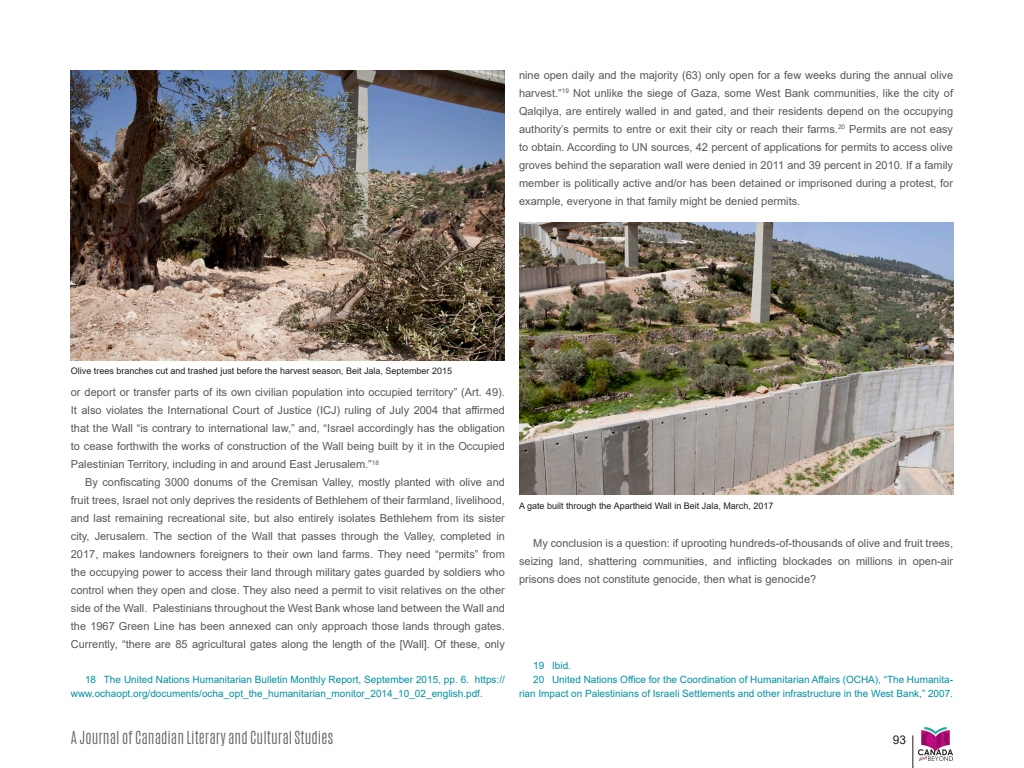
<style>
.page{position:relative;width:1024px;height:768px;background:#fff}
.page>*{position:absolute;margin:0;border:0;box-sizing:border-box;transform-origin:0 0}
.t1{font:300 15px "Antonio";color:#646463}
.t2{font:12px "Arial";color:#1d1d1b}
.TEXTO{font:11px/18px "Arial";color:#575756;text-align:justify}
.NOTA{font:10px/14px "Arial";color:#0091a4}
.PIE_DE{font:9px "Arial";color:#1d1d1b}
</style>
<div class="page">
<hr style="left:912px;top:735px;width:1px;height:33px;background:#1d1d1b">
<img style="left:918px;top:727px;width:35px;height:34px">
<img style="left:71px;top:71px;width:434px;height:289px">
<img style="left:519px;top:223px;width:434px;height:271px">
<p class="TEXTO" style="left:519px;top:66px;width:435px">nine open daily and the majority (63) only open for a few weeks during the annual olive harvest.”<sup>19</sup> Not unlike the siege of Gaza, some West Bank communities, like the city of Qalqilya, are entirely walled in and gated, and their residents depend on the occupying authority’s permits to entre or exit their city or reach their farms.<sup>20</sup> Permits are not easy to obtain. According to UN sources, 42 percent of applications for permits to access olive groves behind the separation wall were denied in 2011 and 39 percent in 2010. If a family member is politically active and/or has been detained or imprisoned during a protest, for example, everyone in that family might be denied permits.</p>
<p class="PIE_DE" style="left:71px;top:365px;width:383px">Olive trees branches cut and trashed just before the harvest season, Beit Jala, September 2015</p>
<p class="TEXTO" style="left:71px;top:383px;width:436px">or deport or transfer parts of its own civilian population into occupied territory” (Art. 49).<br>It also violates the International Court of Justice (ICJ) ruling of July 2004 that affirmed that the Wall “is contrary to international law,” and, “Israel accordingly has the obligation to cease forthwith the works of construction of the Wall being built by it in the Occupied Palestinian Territory, including in and around East Jerusalem.”<sup>18</sup></p>
<p class="TEXTO" style="left:71px;top:473px;width:435px;text-indent:14px">By confiscating 3000 donums of the Cremisan Valley, mostly planted with olive and fruit trees, Israel not only deprives the residents of Bethlehem of their farmland, livelihood, and last remaining recreational site, but also entirely isolates Bethlehem from its sister city, Jerusalem. The section of the Wall that passes through the Valley, completed in 2017, makes landowners foreigners to their own land farms. They need “permits” from the occupying power to access their land through military gates guarded by soldiers who control when they open and close. They also need a permit to visit relatives on the other side of the Wall. Palestinians throughout the West Bank whose land between the Wall and the 1967 Green Line has been annexed can only approach those lands through gates.<br>Currently, “there are 85 agricultural gates along the length of the [Wall]. Of these, only</p>
<p class="NOTA" style="left:71px;top:672px;width:435px;text-indent:14px">18 The United Nations Humanitarian Bulletin Monthly Report, September 2015, pp. 6. https:// www.ochaopt.org/documents/ocha_opt_the_humanitarian_monitor_2014_10_02_english.pdf.</p>
<p class="PIE_DE" style="left:519px;top:499px;width:256px">A gate built through the Apartheid Wall in Beit Jala, March, 2017</p>
<p class="TEXTO" style="left:519px;top:534px;width:435px;text-indent:14px">My conclusion is a question: if uprooting hundreds-of-thousands of olive and fruit trees, seizing land, shattering communities, and inflicting blockades on millions in open-air prisons does not constitute genocide, then what is genocide?</p>
<p class="NOTA" style="left:533px;top:658px;width:39px">19 Ibid.</p>
<p class="NOTA" style="left:519px;top:672px;width:435px;text-align:right">20 United Nations Office for the Coordination of Humanitarian Affairs (OCHA), “The Humanita&shy;rian Impact on Palestinians of Israeli Settlements and other infrastructure in the West Bank,” 2007.</p>
<h1 class="t1" style="left:71px;top:727px;width:264px">A Journal of Canadian Literary and Cultural Studies</h1>
<p class="t2" style="left:893px;top:732px;width:15px">93</p>
</div>
